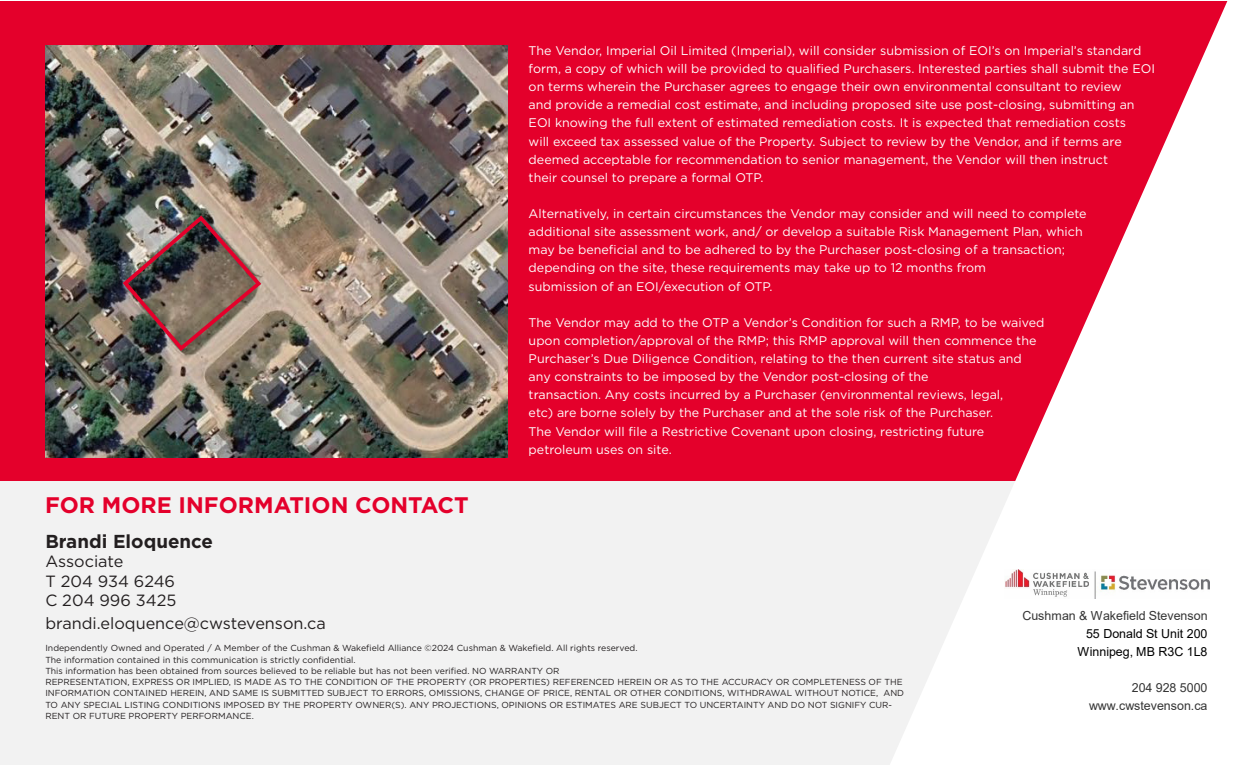
<style>
.page{position:relative;width:1260px;height:765px;background:#fff}
.page>*{position:absolute;margin:0;border:0;box-sizing:border-box;transform-origin:0 0}
.t1{font:700 22.5px "Gotham";color:#e4002b}
.t2{font:700 18.75px "Gotham";color:#231f20}
.t3{font:16.25px "Gotham";color:#231f20}
.t4{font:12.5px/18.1px "Gotham";color:#fff}
.t5{font:12.5px/17.9px "Arial";color:#000;text-align:right}
.t6{font:12.5px/17.9px "Arial";color:#353535;text-align:right}
.t7{font:8.75px/11.2px "Gotham";color:#231f20}
.s1{color:#353535}
</style>
<div class="page">
<div style="left:0;top:481px;width:1253px;height:284px;background:#f2f2f2"></div>
<div style="left:0;top:1px;width:1252px;height:480px;background:#e4002b"></div>
<svg style="left:890px;top:1px;width:363px;height:764px;fill:#fff"></svg>
<img style="left:45px;top:45px;width:462px;height:412px">
<img style="left:1004px;top:569px;width:205px;height:30px">
<img style="left:120px;top:213px;width:144px;height:141px">
<p class="t4" style="left:529px;top:41px;width:628px">The Vendor, Imperial Oil Limited (Imperial), will consider submission of EOI’s on Imperial’s standard form, a copy of which will be provided to qualified Purchasers. Interested parties shall submit the EOI on terms wherein the Purchaser agrees to engage their own environmental consultant to review<br>and provide a remedial cost estimate, and including proposed site use post-closing, submitting an EOI knowing the full extent of estimated remediation costs. It is expected that remediation costs<br>will exceed tax assessed value of the Property. Subject to review by the Vendor, and if terms are deemed acceptable for recommendation to senior management, the Vendor will then instruct<br>their counsel to prepare a formal OTP.</p>
<p class="t4" style="left:529px;top:204px;width:560px">Alternatively, in certain circumstances the Vendor may consider and will need to complete additional site assessment work, and/ or develop a suitable Risk Management Plan, which may be beneficial and to be adhered to by the Purchaser post-closing of a transaction; depending on the site, these requirements may take up to 12 months from<br>submission of an EOI/execution of OTP.</p>
<p class="t4" style="left:529px;top:313px;width:517px">The Vendor may add to the OTP a Vendor’s Condition for such a RMP, to be waived upon completion/approval of the RMP; this RMP approval will then commence the Purchaser’s Due Diligence Condition, relating to the then current site status and any constraints to be imposed by the Vendor post-closing of the<br>transaction. Any costs incurred by a Purchaser (environmental reviews, legal,<br>etc) are borne solely by the Purchaser and at the sole risk of the Purchaser.<br>The Vendor will file a Restrictive Covenant upon closing, restricting future petroleum uses on site.</p>
<p class="t1" style="left:45px;top:490px;width:425px">FOR MORE INFORMATION CONTACT</p>
<p class="t2" style="left:45px;top:529px;width:169px">Brandi Eloquence</p>
<p class="t3" style="left:45px;top:551px;width:80px">Associate</p>
<p class="t3" style="left:45px;top:570px;width:131px">T 204 934 6246</p>
<p class="t3" style="left:45px;top:590px;width:133px">C 204 996 3425</p>
<p class="t3" style="left:45px;top:612px;width:282px">brandi.eloquence@cwstevenson.ca</p>
<p class="t7" style="left:45px;top:643px;width:594px">Independently Owned and Operated / A Member of the Cushman &amp; Wakefield Alliance ©2024 Cushman &amp; Wakefield. All rights reserved.</p>
<p class="t7" style="left:45px;top:654px;width:312px">The information contained in this communication is strictly confidential.</p>
<p class="t7" style="left:45px;top:665px;width:516px">This information has been obtained from sources believed to be reliable but has not been verified. NO WARRANTY OR</p>
<p class="t7" style="left:45px;top:676px;width:860px">REPRESENTATION, EXPRESS OR IMPLIED, IS MADE AS TO THE CONDITION OF THE PROPERTY (OR PROPERTIES) REFERENCED HEREIN OR AS TO THE ACCURACY OR COMPLETENESS OF THE INFORMATION CONTAINED HEREIN, AND SAME IS SUBMITTED SUBJECT TO ERRORS, OMISSIONS, CHANGE OF PRICE, RENTAL OR OTHER CONDITIONS, WITHDRAWAL WITHOUT NOTICE, AND TO ANY SPECIAL LISTING CONDITIONS IMPOSED BY THE PROPERTY OWNER(S). ANY PROJECTIONS, OPINIONS OR ESTIMATES ARE SUBJECT TO UNCERTAINTY AND DO NOT SIGNIFY CUR-RENT OR FUTURE PROPERTY PERFORMANCE.</p>
<p class="t5" style="left:1022px;top:607px;width:187px"><span class="s1">Cushman &amp; Wakefield Stevenson<br></span>55 Donald St Unit 200<br>Winnipeg, MB R3C 1L8</p>
<p class="t6" style="left:1089px;top:678px;width:120px">204 928 5000 www.cwstevenson.ca</p>
</div>
